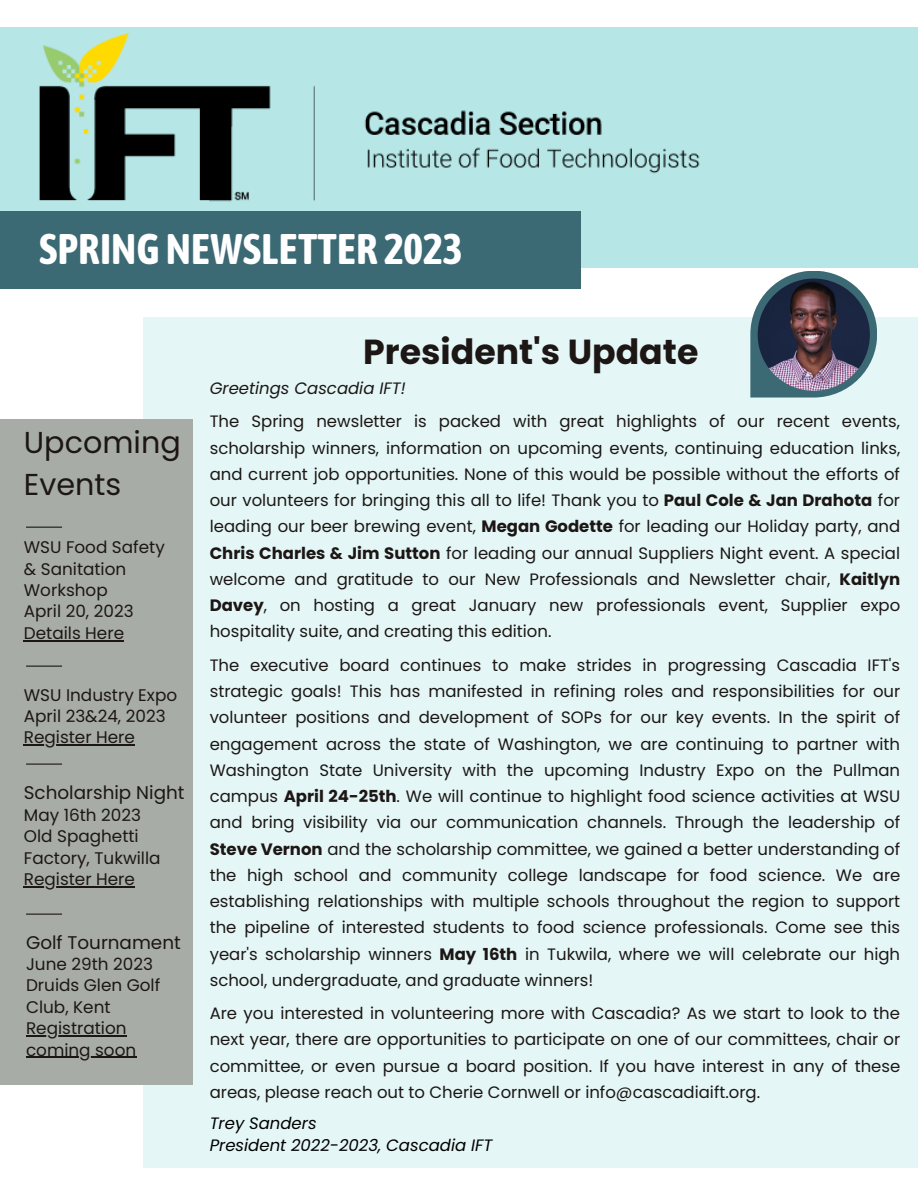
<style>
.page{position:relative;width:918px;height:1188px;background:#fff}
.page>*{position:absolute;margin:0;border:0;box-sizing:border-box;transform-origin:0 0}
.t1{font:700 42.6px "Asap Condensed";color:#fff}
.t2{font:700 34.8px "Poppins";color:#1c1715}
.t3{font:30.3px/41.7px "Poppins";color:#1c1715}
.t4{font:18.3px "Poppins";color:#1c1715}
.t5{font:16.8px/21.3px "Poppins";color:#1c1715}
.t6{font:16.5px/26.2px "Poppins";color:#1c1715;text-align:justify}
.t7{font:italic 16.5px/21.3px "Poppins";color:#000}
.t8{font:italic 16.5px "Poppins";color:#1c1715}
.s1{font-weight:700}
</style>
<div class="page">
<div style="left:0;top:28px;width:918px;height:240px;background:#b6e6e6"></div>
<div style="left:143px;top:317px;width:775px;height:850px;background:#e4f6f6"></div>
<div style="left:0;top:419px;width:193px;height:665px;background:#a8aca7"></div>
<div style="left:0;top:211px;width:581px;height:78px;background:#3b6a75"></div>
<img style="left:0;top:27px;width:740px;height:175px">
<hr style="left:26px;top:666px;width:36px;height:1px;background:#1c1715">
<hr style="left:26px;top:914px;width:36px;height:1px;background:#1c1715">
<hr style="left:26px;top:764px;width:36px;height:1px;background:#1c1715">
<hr style="left:26px;top:527px;width:36px;height:1px;background:#1c1715">
<svg style="left:750px;top:271px;width:127px;height:127px"></svg>
<img style="left:758px;top:279px;width:112px;height:112px">
<hr style="left:24px;top:886px;width:111px;height:1px;background:#1c1715">
<hr style="left:26px;top:1035px;width:101px;height:1px;background:#1c1715">
<hr style="left:26px;top:1057px;width:110px;height:1px;background:#1c1715">
<hr style="left:24px;top:640px;width:100px;height:1px;background:#1c1715">
<hr style="left:24px;top:745px;width:111px;height:1px;background:#1c1715">
<h1 class="t1" style="left:39px;top:224px;width:425px">SPRINGNEWSLETTER 2023</h1>
<h3 class="t3" style="left:24px;top:422px;width:158px">Upcoming<br>Events</h3>
<p class="t5" style="left:24px;top:537px;width:142px">WSU Food Safety &amp; Sanitation<br>Workshop<br>April 20, 2023<br>Details Here</p>
<p class="t5" style="left:24px;top:684px;width:155px">WSU Industry Expo<br>April 23&amp;24, 2023<br>Register Here</p>
<p class="t4" style="left:24px;top:780px;width:162px">Scholarship Night</p>
<p class="t5" style="left:24px;top:804px;width:138px">May 16th 2023<br>Old Spaghetti<br>Factory, Tukwilla<br>Register Here</p>
<p class="t4" style="left:26px;top:929px;width:156px">Golf Tournament</p>
<p class="t5" style="left:26px;top:953px;width:136px">June 29th 2023<br>Druids Glen Golf<br>Club, Kent<br>Registration coming soon</p>
<h2 class="t2" style="left:363px;top:327px;width:337px">President's Update</h2>
<p class="t8" style="left:210px;top:377px;width:197px">Greetings Cascadia IFT!</p>
<p class="t6" style="left:210px;top:409px;width:692px">The Spring newsletter is packed with great highlights of our recent events, scholarship winners, information on upcoming events, continuing education links, and current job opportunities. None of this would be possible without the efforts of our volunteers for bringing this all to life! Thank you to <span class="s1">Paul Cole &amp; Jan Drahota</span> for leading our beer brewing event, <span class="s1">Megan Godette</span> for leading our Holiday party, and <span class="s1">Chris Charles &amp; Jim Sutton</span> for leading our annual Suppliers Night event. A special welcome and gratitude to our New Professionals and Newsletter chair, <span class="s1">Kaitlyn Davey</span>, on hosting a great January new professionals event, Supplier expo hospitality suite, and creating this edition.</p>
<p class="t6" style="left:210px;top:652px;width:692px">The executive board continues to make strides in progressing Cascadia IFT's strategic goals! This has manifested in refining roles and responsibilities for our volunteer positions and development of SOPs for our key events. In the spirit of engagement across the state of Washington, we are continuing to partner with Washington State University with the upcoming Industry Expo on the Pullman campus <span class="s1">April 24-25th</span>. We will continue to highlight food science activities at WSU and bring visibility via our communication channels. Through the leadership of <span class="s1">Steve Vernon</span> and the scholarship committee, we gained a better understanding of the high school and community college landscape for food science. We are establishing relationships with multiple schools throughout the region to support the pipeline of interested students to food science professionals. Come see this year's scholarship winners <span class="s1">May 16th</span> in Tukwila, where we will celebrate our high school, undergraduate, and graduate winners!</p>
<p class="t6" style="left:210px;top:1000px;width:692px">Are you interested in volunteering more with Cascadia? As we start to look to the next year, there are opportunities to participate on one of our committees, chair or committee, or even pursue a board position. If you have interest in any of these areas, please reach out to Cherie Cornwell or info@cascadiaift.org.</p>
<p class="t7" style="left:210px;top:1113px;width:284px">Trey Sanders<br>President 2022-2023, Cascadia IFT</p>
</div>
